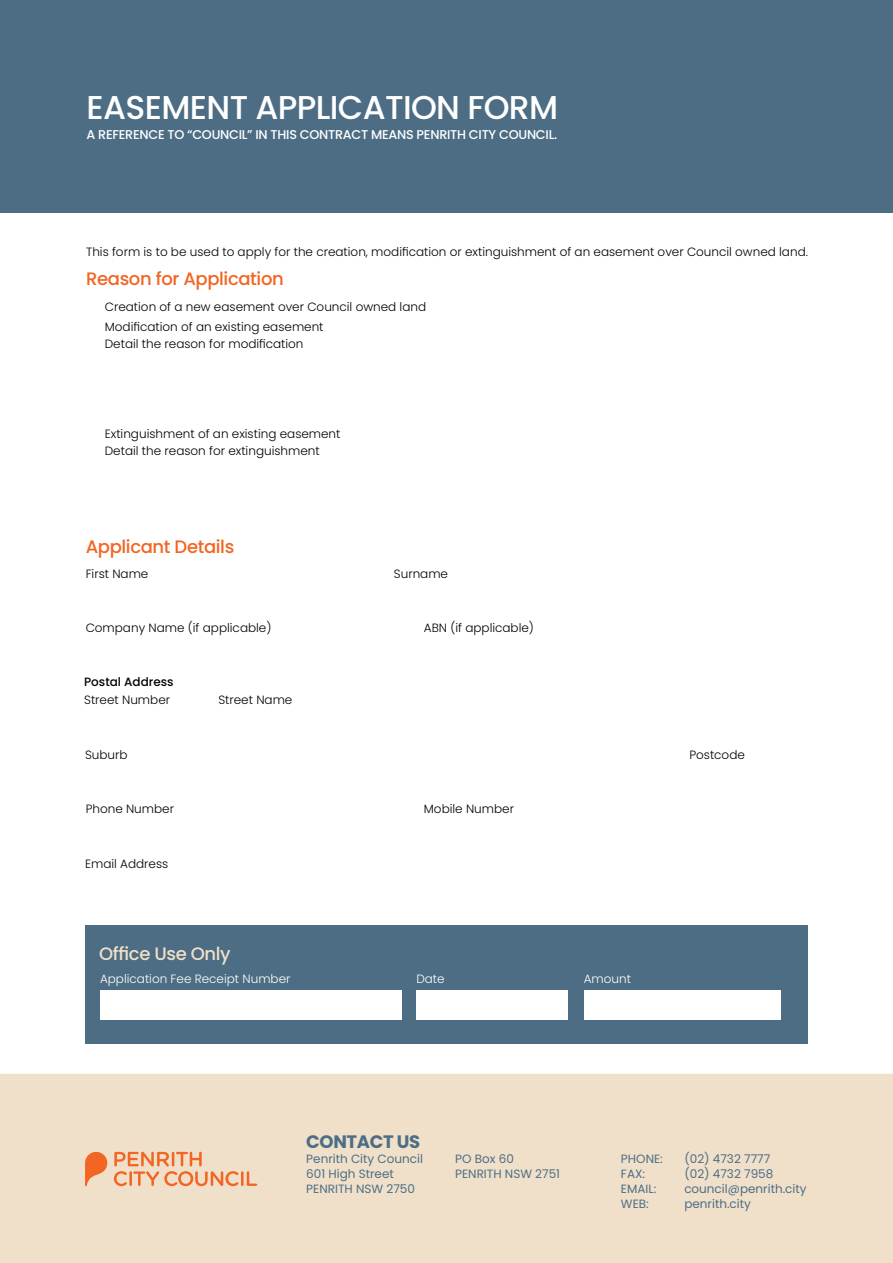
<style>
.page{position:relative;width:893px;height:1263px;background:#fff}
.page>*{position:absolute;margin:0;border:0;box-sizing:border-box;transform-origin:0 0}
.t1{font:500 33px "Poppins";letter-spacing:-.02em;color:#fff}
.Section_Sub_Heading{font:500 18px "Poppins";letter-spacing:-.02em;color:#f26522}
.Section_Sub_Heading-2{font:500 18px "Poppins";letter-spacing:-.02em;color:#f0e0ca}
.t2{font:700 18px "Poppins";letter-spacing:-.02em;color:#4d6e85}
.t3{font:500 12.75px "Poppins";letter-spacing:-.02em;color:#fff}
.Section_Body_Text{font:300 12px "Poppins";color:#000}
.t4{font:12px "Poppins";color:#4d6e85}
.Section_Body_Text-2{font:300 12px "Poppins";color:#fff}
.Section_Body_Text-3{font:500 12px "Poppins";color:#000}
</style>
<div class="page">
<div style="left:0;top:1074px;width:893px;height:189px;background:#f0e0ca"></div>
<svg style="left:114px;top:1152px;width:143px;height:34px;background:#f0bf9d"></svg>
<svg style="left:85px;top:1152px;width:22px;height:34px"></svg>
<div style="left:0;top:0;width:893px;height:213px;background:#4c6d84"></div>
<div style="left:85px;top:925px;width:723px;height:119px;background:#4c6d84"></div>
<div style="left:100px;top:990px;width:302px;height:30px;background:#fff"></div>
<div style="left:416px;top:990px;width:152px;height:30px;background:#fff"></div>
<div style="left:584px;top:990px;width:196px;height:30px;background:#fff"></div>
<h1 class="t1" style="left:87px;top:88px;width:473px">EASEMENT APPLICATION FORM</h1>
<p class="t3" style="left:87px;top:127px;width:472px">A REFERENCE TO “COUNCIL” IN THIS CONTRACT MEANS PENRITH CITY COUNCIL.</p>
<p class="Section_Body_Text" style="left:86px;top:245px;width:723px">This form is to be used to apply for the creation, modification or extinguishment of an easement over Council owned land.</p>
<p class="Section_Sub_Heading" style="left:86px;top:268px;width:199px">Reason for Application</p>
<p class="Section_Body_Text" style="left:105px;top:299px;width:323px">Creation of a new easement over Council owned land</p>
<p class="Section_Body_Text" style="left:105px;top:320px;width:220px">Modification of an existing easement</p>
<p class="Section_Body_Text" style="left:105px;top:337px;width:200px">Detail the reason for modification</p>
<p class="Section_Body_Text" style="left:105px;top:427px;width:237px">Extinguishment of an existing easement</p>
<p class="Section_Body_Text" style="left:105px;top:443px;width:216px">Detail the reason for extinguishment</p>
<p class="Section_Sub_Heading" style="left:86px;top:536px;width:150px">Applicant Details</p>
<p class="Section_Body_Text" style="left:86px;top:567px;width:64px">First Name</p>
<p class="Section_Body_Text" style="left:394px;top:567px;width:56px">Surname</p>
<p class="Section_Body_Text" style="left:86px;top:621px;width:187px">Company Name (if applicable)</p>
<p class="Section_Body_Text" style="left:424px;top:621px;width:112px">ABN (if applicable)</p>
<p class="Section_Body_Text-3" style="left:84px;top:675px;width:91px">Postal Address</p>
<p class="Section_Body_Text" style="left:84px;top:693px;width:87px">Street Number</p>
<p class="Section_Body_Text" style="left:218px;top:693px;width:76px">Street Name</p>
<p class="Section_Body_Text" style="left:85px;top:748px;width:44px">Suburb</p>
<p class="Section_Body_Text" style="left:689px;top:748px;width:57px">Postcode</p>
<p class="Section_Body_Text" style="left:86px;top:802px;width:90px">Phone Number</p>
<p class="Section_Body_Text" style="left:424px;top:802px;width:92px">Mobile Number</p>
<p class="Section_Body_Text" style="left:85px;top:857px;width:85px">Email Address</p>
<p class="Section_Sub_Heading-2" style="left:99px;top:943px;width:133px">Office Use Only</p>
<p class="Section_Body_Text-2" style="left:100px;top:972px;width:192px">Application Fee Receipt Number</p>
<p class="Section_Body_Text-2" style="left:416px;top:972px;width:30px">Date</p>
<p class="Section_Body_Text-2" style="left:584px;top:972px;width:49px">Amount</p>
<h2 class="t2" style="left:306px;top:1131px;width:115px">CONTACT US</h2>
<p class="t4" style="left:306px;top:1151px;width:118px">Penrith City Council</p>
<p class="t4" style="left:455px;top:1151px;width:60px">PO Box 60</p>
<p class="t4" style="left:621px;top:1151px;width:43px">PHONE:</p>
<p class="t4" style="left:684px;top:1151px;width:88px">(02) 4732 7777</p>
<p class="t4" style="left:306px;top:1166px;width:89px">601 High Street</p>
<p class="t4" style="left:455px;top:1166px;width:107px">PENRITH NSW 2751</p>
<p class="t4" style="left:621px;top:1166px;width:26px">FAX:</p>
<p class="t4" style="left:684px;top:1166px;width:91px">(02) 4732 7958</p>
<p class="t4" style="left:306px;top:1181px;width:110px">PENRITH NSW 2750</p>
<p class="t4" style="left:621px;top:1181px;width:37px">EMAIL:</p>
<p class="t4" style="left:684px;top:1181px;width:124px">council@penrith.city</p>
<p class="t4" style="left:621px;top:1196px;width:29px">WEB:</p>
<p class="t4" style="left:684px;top:1196px;width:68px">penrith.city</p>
</div>
